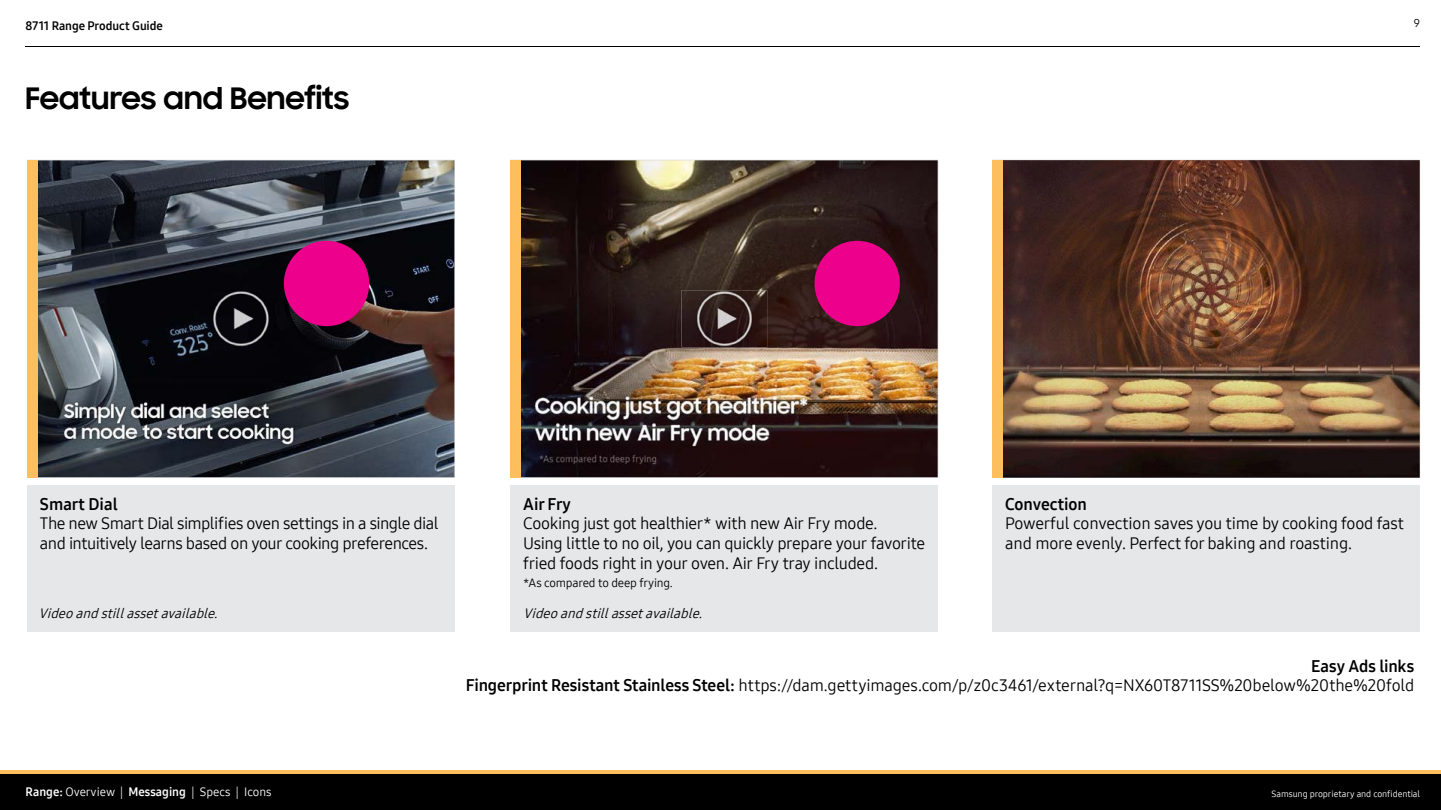
<style>
.page{position:relative;width:1441px;height:810px;background:#fff}
.page>*{position:absolute;margin:0;border:0;box-sizing:border-box;transform-origin:0 0}
.t1{font:700 30px "Samsung Sharp Sans";letter-spacing:-.005em;color:#000}
.t2{font:16.5px/19.8px "Samsung One 400";letter-spacing:-.02em;color:#000}
.t3{font:16.5px "Samsung One 700";color:#000}
.t4{font:italic 13.5px "Samsung One 400";color:#000}
.t5{font:12px "Samsung One 400";color:#fff}
.t6{font:12px "Samsung One 400";letter-spacing:-.02em;color:#000}
.t7{font:12px "Samsung One 700";letter-spacing:-.005em;color:#000}
.t8{font:11.25px "Samsung One 400";color:#000101}
.t9{font:9px "Samsung One 400";letter-spacing:-.01em;color:#fff}
.s1{font-family:"Samsung One 700"}
</style>
<div class="page">
<div style="left:0;top:773px;width:1440px;height:37px;background:#000"></div>
<hr style="left:0;top:770px;width:1440px;height:3px;background:#fdbe5d">
<hr style="left:26px;top:46px;width:1393px;height:1px;background:#000">
<svg style="left:37px;top:160px;width:418px;height:318px;background:#3a3d44"></svg>
<div style="left:27px;top:485px;width:428px;height:147px;background:#e6e7e8"></div>
<div style="left:27px;top:160px;width:10px;height:318px;background:#fdbe5d"></div>
<img style="left:1002px;top:160px;width:417px;height:318px">
<div style="left:992px;top:485px;width:427px;height:147px;background:#e6e7e8"></div>
<div style="left:992px;top:160px;width:10px;height:318px;background:#fdbe5d"></div>
<img style="left:520px;top:160px;width:418px;height:318px">
<div style="left:510px;top:485px;width:428px;height:147px;background:#e6e7e8"></div>
<div style="left:510px;top:160px;width:10px;height:318px;background:#fdbe5d"></div>
<img style="left:681px;top:290px;width:86px;height:57px">
<img style="left:198px;top:290px;width:86px;height:57px">
<div style="left:814px;top:241px;width:85px;height:85px;background:#ec008c;border-radius:50%"></div>
<div style="left:284px;top:241px;width:85px;height:85px;background:#ec008c;border-radius:50%"></div>
<p class="t7" style="left:26px;top:18px;width:139px">8711 Range Product Guide</p>
<p class="t8" style="left:1413px;top:15px;width:8px">9</p>
<h1 class="t1" style="left:26px;top:76px;width:325px">Features and Benefits</h1>
<p class="t3" style="left:40px;top:493px;width:79px">Smart Dial</p>
<p class="t2" style="left:40px;top:513px;width:400px">The new Smart Dial simplifies oven settings in a single dial and intuitively learns based on your cooking preferences.</p>
<p class="t3" style="left:523px;top:493px;width:49px">Air Fry</p>
<p class="t2" style="left:523px;top:513px;width:403px">Cooking just got healthier* with new Air Fry mode.<br>Using little to no oil, you can quickly prepare your favorite fried foods right in your oven. Air Fry tray included.</p>
<p class="t6" style="left:523px;top:574px;width:151px">*As compared to deep frying.</p>
<p class="t4" style="left:39px;top:604px;width:185px">Videoandstillassetavailable.</p>
<p class="t4" style="left:523px;top:604px;width:185px">Videoandstillassetavailable.</p>
<p class="t3" style="left:1005px;top:493px;width:83px">Convection</p>
<p class="t2" style="left:1005px;top:513px;width:400px">Powerful convection saves you time by cooking food fast and more evenly. Perfect for baking and roasting.</p>
<p class="t5" style="left:26px;top:784px;width:247px"><span class="s1">Range:</span> Overview | <span class="s1">Messaging</span> | Specs | Icons</p>
<p class="t3" style="left:1310px;top:655px;width:105px">Easy Ads links</p>
<p class="t2" style="left:465px;top:676px;width:950px"><span class="s1">Fingerprint Resistant Stainless Steel:</span> https://dam.gettyimages.com/p/z0c3461/external?q=NX60T8711SS%20below%20the%20fold</p>
<p class="t9" style="left:1271px;top:787px;width:150px">Samsung proprietary and confidential</p>
</div>
